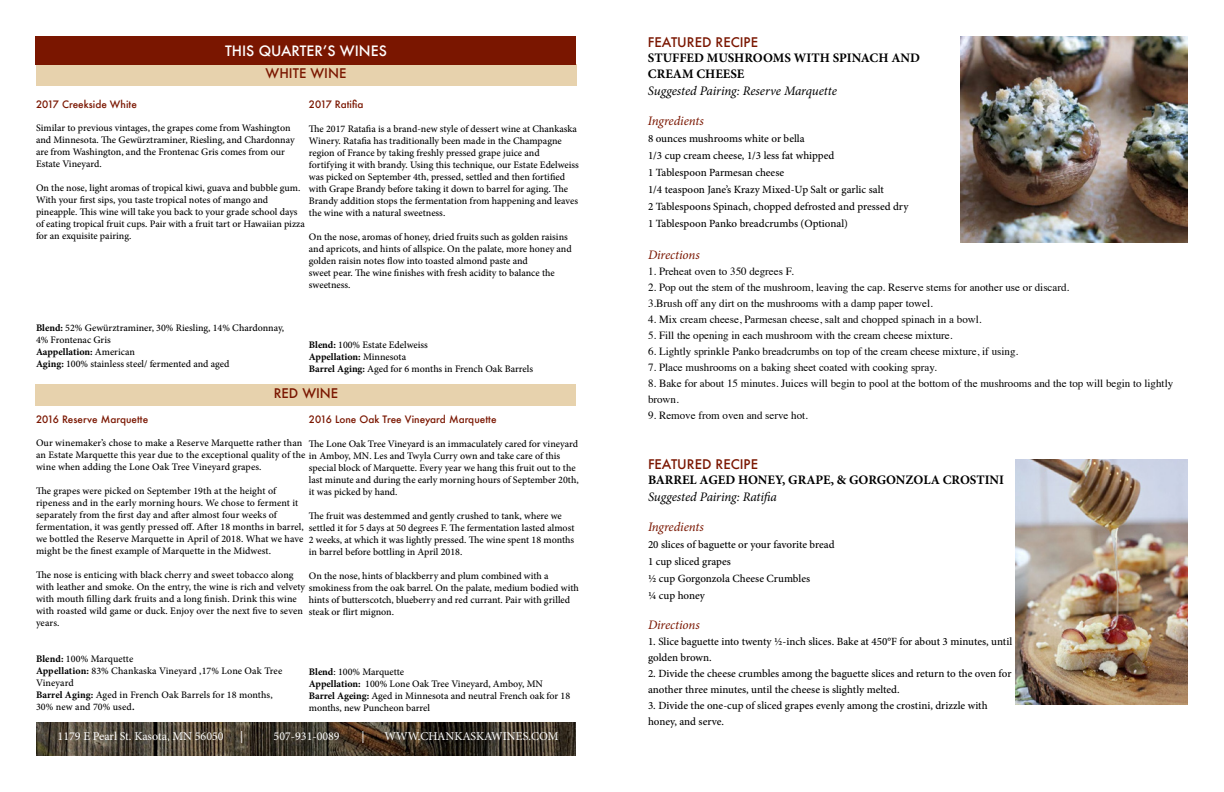
<style>
.page{position:relative;width:1224px;height:792px;background:#fff}
.page>*{position:absolute;margin:0;border:0;box-sizing:border-box;transform-origin:0 0}
.t1{font:500 14px "Futura";color:#fff}
.t2{font:700 13px/15.6px "Minion Pro";color:#000}
.t3{font:italic 13px "Minion Pro";letter-spacing:-.01em;color:#000}
.t4{font:500 13px "Futura";color:#7a1600}
.t5{font:italic 13px "Minion Pro";letter-spacing:-.005em;color:#7a1600}
.t6{font:12px "Minion Pro";color:#fff}
.t7{font:500 11px/17px "Minion Pro";color:#000}
.t8{font:11px/16px "Times";color:#000}
.t9{font:500 10px/12px "Minion Pro";color:#000}
.t10{font:500 10px "Futura";color:#7a1600}
.s1{font-weight:700}
</style>
<div class="page">
<div style="left:36px;top:64px;width:540px;height:22px;background:#e7d2ad"></div>
<img style="left:36px;top:723px;width:540px;height:33px">
<div style="left:36px;top:36px;width:540px;height:28px;background:#7a1600"></div>
<div style="left:36px;top:384px;width:540px;height:22px;background:#e7d2ad"></div>
<img style="left:1015px;top:459px;width:173px;height:245px">
<img style="left:960px;top:36px;width:228px;height:207px">
<h1 class="t1" style="left:225px;top:42px;width:163px">THIS QUARTER’S WINES</h1>
<h2 class="t4" style="left:266px;top:65px;width:82px">WHITE WINE</h2>
<p class="t10" style="left:309px;top:98px;width:56px">2017 Ratifia</p>
<p class="t9" style="left:309px;top:123px;width:271px">The 2017 Ratafia is a brand-new style of dessert wine at Chankaska Winery. Ratafia has traditionally been made in the Champagne region of France by taking freshly pressed grape juice and fortifying it with brandy. Using this technique, our Estate Edelweiss was picked on September 4th, pressed, settled and then fortified with Grape Brandy before taking it down to barrel for aging. The Brandy addition stops the fermentation from happening and leaves the wine with a natural sweetness.</p>
<p class="t9" style="left:309px;top:231px;width:264px">On the nose, aromas of honey, dried fruits such as golden raisins and apricots, and hints of allspice. On the palate, more honey and golden raisin notes flow into toasted almond paste and<br>sweet pear. The wine finishes with fresh acidity to balance the sweetness.</p>
<p class="t10" style="left:36px;top:98px;width:102px">2017 Creekside White</p>
<p class="t9" style="left:36px;top:122px;width:260px">Similar to previous vintages, the grapes come from Washington and Minnesota. The Gewürztraminer, Riesling, and Chardonnay are from Washington, and the Frontenac Gris comes from our Estate Vineyard.</p>
<p class="t9" style="left:36px;top:182px;width:270px">On the nose, light aromas of tropical kiwi, guava and bubble gum.<br>With your first sips, you taste tropical notes of mango and pineapple. This wine will take you back to your grade school days of eating tropical fruit cups. Pair with a fruit tart or Hawaiian pizza for an exquisite pairing.</p>
<p class="t9" style="left:36px;top:322px;width:250px"><span class="s1">Blend:</span> 52% Gewürztraminer, 30% Riesling, 14% Chardonnay, 4% Frontenac Gris<br><span class="s1">Aappellation:</span> American<br><span class="s1">Aging:</span> 100% stainless steel/ fermented and aged</p>
<p class="t9" style="left:309px;top:339px;width:226px"><span class="s1">Blend:</span> 100% Estate Edelweiss<br><span class="s1">Appellation:</span> Minnesota<br><span class="s1">Barrel Aging:</span> Aged for 6 months in French Oak Barrels</p>
<h2 class="t4" style="left:274px;top:384px;width:66px">RED WINE</h2>
<p class="t10" style="left:309px;top:413px;width:189px">2016 Lone Oak Tree Vineyard Marquette</p>
<p class="t9" style="left:309px;top:438px;width:271px">The Lone Oak Tree Vineyard is an immaculately cared for vineyard in Amboy, MN. Les and Twyla Curry own and take care of this special block of Marquette. Every year we hang this fruit out to the last minute and during the early morning hours of September 20th, it was picked by hand.</p>
<p class="t9" style="left:309px;top:510px;width:267px">The fruit was destemmed and gently crushed to tank, where we settled it for 5 days at 50 degrees F. The fermentation lasted almost 2 weeks, at which it was lightly pressed. The wine spent 18 months in barrel before bottling in April 2018.</p>
<p class="t9" style="left:309px;top:570px;width:271px">On the nose, hints of blackberry and plum combined with a smokiness from the oak barrel. On the palate, medium bodied with hints of butterscotch, blueberry and red currant. Pair with grilled steak or flirt mignon.</p>
<p class="t10" style="left:36px;top:413px;width:114px">2016 Reserve Marquette</p>
<p class="t9" style="left:36px;top:437px;width:271px">Our winemaker’s chose to make a Reserve Marquette rather than an Estate Marquette this year due to the exceptional quality of the wine when adding the Lone Oak Tree Vineyard grapes.</p>
<p class="t9" style="left:36px;top:485px;width:269px">The grapes were picked on September 19th at the height of ripeness and in the early morning hours. We chose to ferment it separately from the first day and after almost four weeks of fermentation, it was gently pressed off. After 18 months in barrel, we bottled the Reserve Marquette in April of 2018. What we have might be the finest example of Marquette in the Midwest.</p>
<p class="t9" style="left:36px;top:569px;width:271px">The nose is enticing with black cherry and sweet tobacco along with leather and smoke. On the entry, the wine is rich and velvety with mouth filling dark fruits and a long finish. Drink this wine with roasted wild game or duck. Enjoy over the next five to seven years.</p>
<p class="t9" style="left:36px;top:653px;width:248px"><span class="s1">Blend:</span> 100% Marquette<br><span class="s1">Appellation:</span> 83% Chankaska Vineyard ,17% Lone Oak Tree<br>Vineyard<br><span class="s1">Barrel Aging:</span> Aged in French Oak Barrels for 18 months,<br>30% new and 70% used<span class="s1">.</span></p>
<p class="t9" style="left:309px;top:666px;width:263px"><span class="s1">Blend</span>: 100% Marquette<br><span class="s1">Appellation:</span> 100% Lone Oak Tree Vineyard, Amboy, MN <span class="s1">Barrel Ageing:</span> Aged in Minnesota and neutral French oak for 18 months, new Puncheon barrel</p>
<p class="t6" style="left:58px;top:728px;width:168px">1179 E Pearl St. Kasota, MN 56050</p>
<p class="t6" style="left:240px;top:728px;width:5px">|</p>
<p class="t6" style="left:274px;top:728px;width:68px">507-931-0089</p>
<p class="t6" style="left:362px;top:728px;width:5px">|</p>
<p class="t6" style="left:385px;top:728px;width:176px">WWW.CHANKASKAWINES.COM</p>
<h2 class="t4" style="left:648px;top:33px;width:112px">FEATURED RECIPE</h2>
<h2 class="t2" style="left:648px;top:50px;width:274px">STUFFED MUSHROOMS WITH SPINACH AND<br>CREAM CHEESE</h2>
<h2 class="t3" style="left:648px;top:82px;width:190px">Suggested Pairing: Reserve Marquette</h2>
<h2 class="t5" style="left:648px;top:112px;width:57px">Ingredients</h2>
<p class="t7" style="left:648px;top:130px;width:262px">8 ounces mushrooms white or bella<br>1/3 cup cream cheese, 1/3 less fat whipped<br>1 Tablespoon Parmesan cheese<br>1/4 teaspoon Jane’s Krazy Mixed-Up Salt or garlic salt<br>2 Tablespoons Spinach, chopped defrosted and pressed dry 1 Tablespoon Panko breadcrumbs (Optional)</p>
<h2 class="t5" style="left:648px;top:245px;width:53px">Directions</h2>
<p class="t8" style="left:648px;top:262px;width:147px">1. Preheat oven to 350 degrees F.</p>
<p class="t8" style="left:648px;top:278px;width:423px">2. Pop out the stem of the mushroom, leaving the cap. Reserve stems for another use or discard.<br>3.Brush off any dirt on the mushrooms with a damp paper towel.</p>
<p class="t8" style="left:648px;top:310px;width:335px">4. Mix cream cheese, Parmesan cheese, salt and chopped spinach in a bowl.</p>
<p class="t8" style="left:648px;top:326px;width:306px">5. Fill the opening in each mushroom with the cream cheese mixture.</p>
<p class="t8" style="left:648px;top:342px;width:372px">6. Lightly sprinkle Panko breadcrumbs on top of the cream cheese mixture, if using.</p>
<p class="t8" style="left:648px;top:358px;width:290px">7. Place mushrooms on a baking sheet coated with cooking spray.</p>
<p class="t8" style="left:648px;top:374px;width:527px">8. Bake for about 15 minutes. Juices will begin to pool at the bottom of the mushrooms and the top will begin to lightly brown.</p>
<p class="t8" style="left:648px;top:406px;width:162px">9. Remove from oven and serve hot.</p>
<h2 class="t4" style="left:648px;top:455px;width:112px">FEATURED RECIPE</h2>
<h2 class="t2" style="left:648px;top:472px;width:358px">BARREL AGED HONEY, GRAPE, &amp; GORGONZOLA CROSTINI</h2>
<h2 class="t3" style="left:648px;top:488px;width:131px">Suggested Pairing: Ratifia</h2>
<h2 class="t5" style="left:648px;top:518px;width:57px">Ingredients</h2>
<p class="t7" style="left:648px;top:536px;width:188px">20 slices of baguette or your favorite bread<br>1 cup sliced grapes<br>½ cup Gorgonzola Cheese Crumbles<br>¼ cup honey</p>
<h2 class="t5" style="left:648px;top:616px;width:53px">Directions</h2>
<p class="t7" style="left:648px;top:634px;width:366px;line-height:16px">1. Slice baguette into twenty ½-inch slices. Bake at 450°F for about 3 minutes, until golden brown.</p>
<p class="t7" style="left:648px;top:666px;width:365px;line-height:16px">2. Divide the cheese crumbles among the baguette slices and return to the oven for another three minutes, until the cheese is slightly melted.</p>
<p class="t7" style="left:648px;top:698px;width:341px;line-height:16px">3. Divide the one-cup of sliced grapes evenly among the crostini, drizzle with honey, and serve.</p>
</div>
